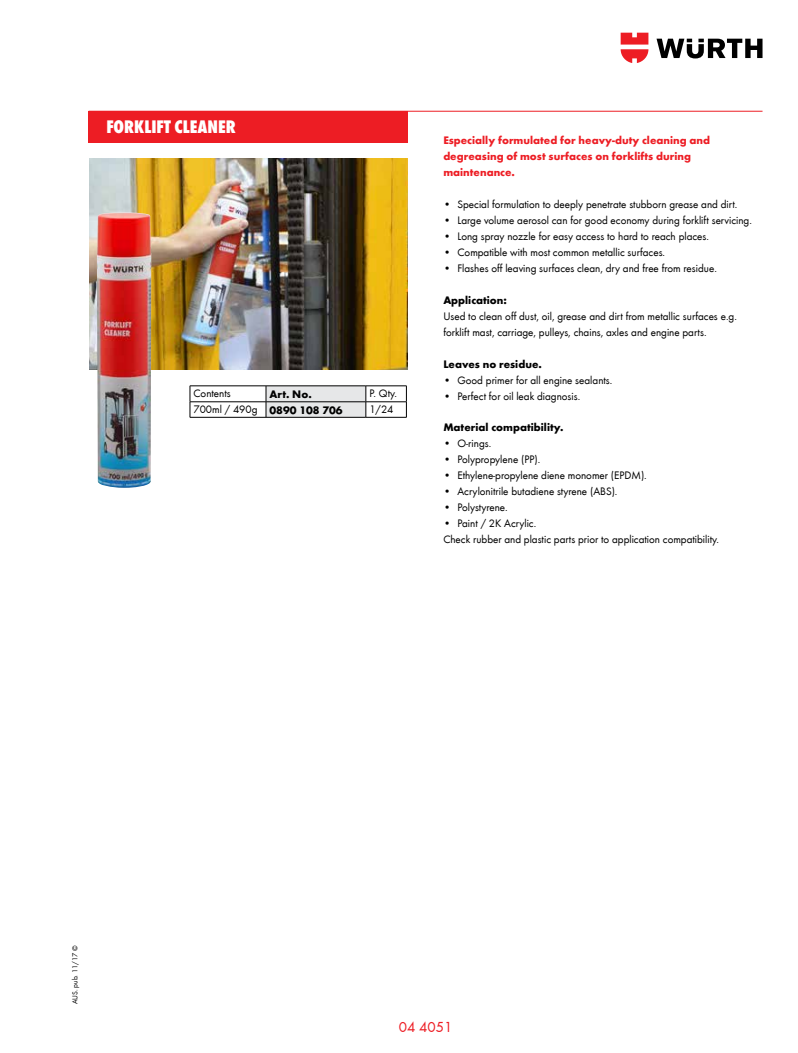
<style>
.page{position:relative;width:798px;height:1053px;background:#fff}
.page>*{position:absolute;margin:0;border:0;box-sizing:border-box;transform-origin:0 0}
.t1{font:800 condensed 18.75px "Wuerth";color:#fff}
.t2{font:15px "Wuerth";color:#ed1d24}
.t3{font:11.25px/16px "Wuerth";color:#000}
.t4{font:700 11.25px/16px "Wuerth";color:#ed1d24}
.t5{font:700 11.25px "Wuerth";color:#000}
.t6{font:7.5px "Wuerth";color:#000}
.s1{font-weight:700}
</style>
<div class="page">
<svg style="left:656px;top:39px;width:106px;height:19px"></svg>
<svg style="left:620px;top:33px;width:28px;height:30px"></svg>
<div style="left:89px;top:111px;width:318px;height:32px;background:#ed1d24"></div>
<hr style="left:89px;top:111px;width:673px;height:1px;background:#ed1d24">
<hr style="left:190px;top:401px;width:76px;height:1px;background:#000">
<hr style="left:366px;top:401px;width:40px;height:1px;background:#000">
<hr style="left:190px;top:417px;width:76px;height:1px;background:#000">
<hr style="left:366px;top:417px;width:40px;height:1px;background:#000">
<hr style="left:266px;top:417px;width:100px;height:1px;background:#000">
<hr style="left:190px;top:385px;width:76px;height:1px;background:#000">
<hr style="left:266px;top:385px;width:100px;height:1px;background:#000">
<hr style="left:366px;top:385px;width:40px;height:1px;background:#000">
<svg style="left:190px;top:386px;width:1px;height:31px"></svg>
<svg style="left:266px;top:386px;width:100px;height:31px"></svg>
<svg style="left:406px;top:386px;width:1px;height:31px"></svg>
<img style="left:89px;top:159px;width:318px;height:210px">
<img style="left:97px;top:212px;width:54px;height:276px">
<h1 class="t1" style="left:106px;top:114px;width:131px">FORKLIFT CLEANER</h1>
<p class="t3" style="left:193px;top:385px;width:39px">Contents</p>
<p class="t5" style="left:269px;top:385px;width:44px">Art. No.</p>
<p class="t3" style="left:369px;top:385px;width:29px">P. Qty.</p>
<p class="t3" style="left:193px;top:401px;width:151px">700ml / 490g <span class="s1">0890 108 706</span></p>
<p class="t3" style="left:369px;top:401px;width:26px">1/24</p>
<p class="t4" style="left:443px;top:132px;width:268px">Especially formulated for heavy-duty cleaning and degreasing of most surfaces on forklifts during maintenance.</p>
<p class="t3" style="left:443px;top:196px;width:295px">• Special formulation to deeply penetrate stubborn grease and dirt.</p>
<p class="t3" style="left:443px;top:212px;width:310px">• Large volume aerosol can for good economy during forklift servicing.</p>
<p class="t3" style="left:443px;top:228px;width:267px">• Long spray nozzle for easy access to hard to reach places.</p>
<p class="t3" style="left:443px;top:244px;width:223px">• Compatible with most common metallic surfaces.</p>
<p class="t3" style="left:443px;top:259px;width:275px">• Flashes off leaving surfaces clean, dry and free from residue.</p>
<p class="t5" style="left:443px;top:292px;width:65px">Application:</p>
<p class="t3" style="left:443px;top:307px;width:295px">Used to clean off dust, oil, grease and dirt from metallic surfaces e.g. forklift mast, carriage, pulleys, chains, axles and engine parts.</p>
<p class="t5" style="left:443px;top:355px;width:100px">Leaves no residue.</p>
<p class="t3" style="left:443px;top:371px;width:170px">• Good primer for all engine sealants.</p>
<p class="t3" style="left:443px;top:387px;width:138px">• Perfect for oil leak diagnosis.</p>
<p class="t5" style="left:443px;top:419px;width:122px">Material compatibility.</p>
<p class="t3" style="left:443px;top:435px;width:49px">• O-rings.</p>
<p class="t3" style="left:443px;top:451px;width:98px">• Polypropylene (PP).</p>
<p class="t3" style="left:443px;top:467px;width:205px">• Ethylene-propylene diene monomer (EPDM).</p>
<p class="t3" style="left:443px;top:483px;width:176px">• Acrylonitrile butadiene styrene (ABS).</p>
<p class="t3" style="left:443px;top:499px;width:66px">• Polystyrene.</p>
<p class="t3" style="left:443px;top:515px;width:277px">• Paint / 2K Acrylic.<br>Check rubber and plastic parts prior to application compatibility.</p>
<p class="t6" style="left:70px;top:1004px;width:60px;rotate:-90deg">AUS. pub. 11/17 ©</p>
<h2 class="t2" style="left:398px;top:1016px;width:55px">04 4051</h2>
</div>
